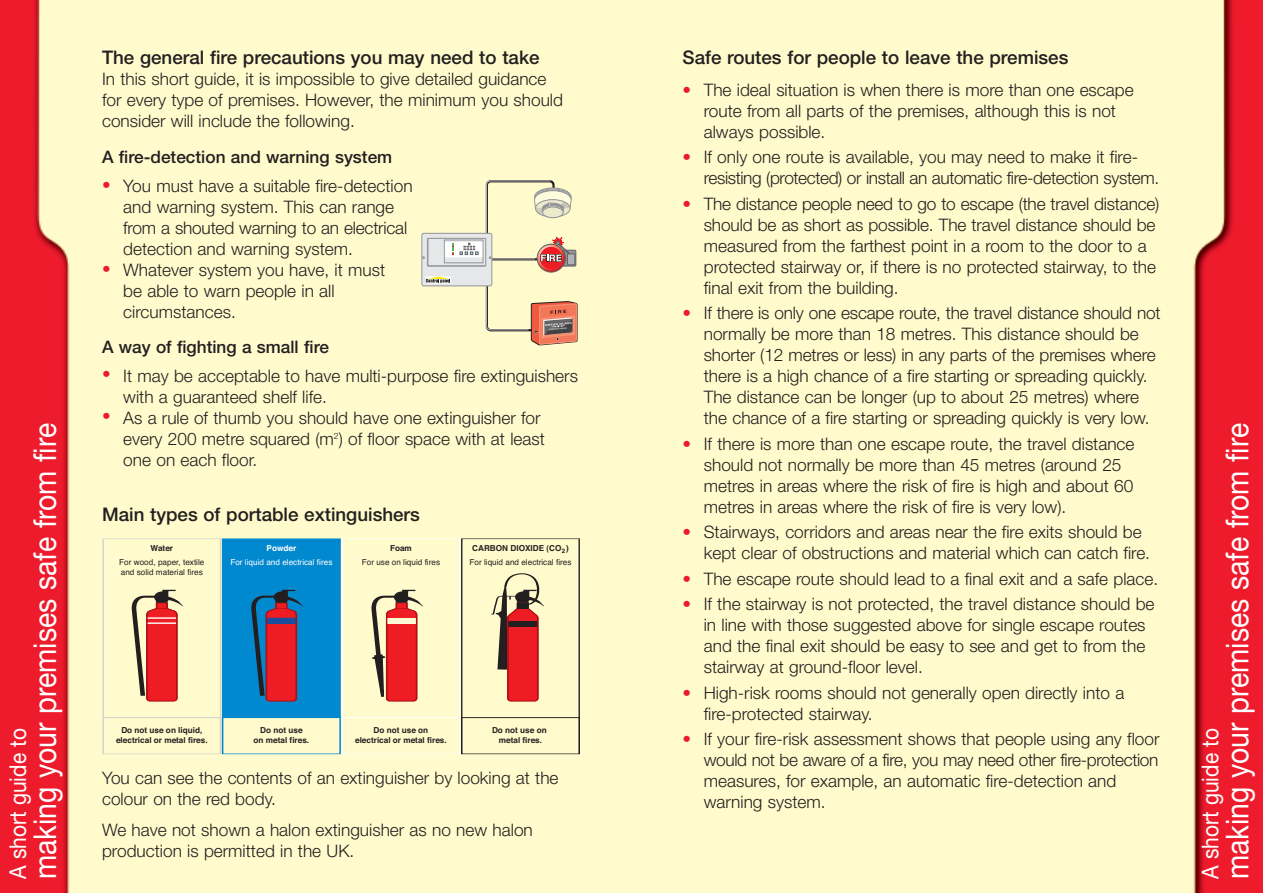
<style>
.page{position:relative;width:1263px;height:893px;background:#fff}
.page>*{position:absolute;margin:0;border:0;box-sizing:border-box;transform-origin:0 0}
.t1{font:31.5px "Helvetica Neue";color:#fff;scale:.9 1}
.t2{font:23.25px "Helvetica Neue";color:#fff;scale:.9 1}
.t3{font:500 18.75px "Helvetica Neue";color:#231f20}
.t4{font:300 17.25px/21px "Helvetica Neue";color:#231f20}
.t5{font:300 17.25px/21px "Helvetica Neue";letter-spacing:-.02em;color:#231f20}
.t6{font:500 17.25px "Helvetica Neue";color:#231f20}
.t7{font:700 8.25px/9.9px "Helvetica";color:#231f20;text-align:center}
.t8{font:8.25px/9.9px "Helvetica";color:#231f20}
.t9{font:8.25px "Helvetica";color:#fff}
.t10{font:700 8.25px "Helvetica";color:#fff}
.s1{color:#ee1b2c}
</style>
<div class="page">
<img style="left:0;top:0;width:1263px;height:893px">
<div style="left:103px;top:539px;width:118px;height:179px;border:1px solid #d1d2d4"></div>
<div style="left:103px;top:717px;width:118px;height:37px;border:1px solid #d1d2d4"></div>
<div style="left:223px;top:539px;width:117px;height:179px;background:#0089cf"></div>
<div style="left:222px;top:539px;width:118px;height:179px;border:1px solid #0089cf"></div>
<div style="left:222px;top:717px;width:119px;height:37px;border:1px solid #0089cf"></div>
<div style="left:342px;top:539px;width:118px;height:179px;border:1px solid #fff"></div>
<div style="left:342px;top:717px;width:118px;height:37px;border:1px solid #fff"></div>
<div style="left:461px;top:539px;width:118px;height:179px;border:1px solid #231f20"></div>
<div style="left:461px;top:717px;width:119px;height:37px;border:1px solid #231f20"></div>
<svg style="left:130px;top:590px;width:53px;height:111px;background:#d97364"></svg>
<svg style="left:251px;top:590px;width:52px;height:111px"></svg>
<svg style="left:369px;top:590px;width:54px;height:111px;background:#d77767"></svg>
<svg style="left:489px;top:573px;width:55px;height:128px;background:#d2826f"></svg>
<div style="left:517px;top:603px;width:11px;height:5px;background:#231f20"></div>
<div style="left:517px;top:602px;width:11px;height:7px;border:1px solid #231f20"></div>
<div style="left:422px;top:233px;width:70px;height:53px;background:#e6e7e9;border-radius:2px"></div>
<div style="left:422px;top:233px;width:70px;height:53px;border:1px solid #939598;border-radius:2px"></div>
<svg style="left:425px;top:276px;width:26px;height:7px"></svg>
<div style="left:427px;top:238px;width:58px;height:28px;border:1px solid #939598"></div>
<div style="left:428px;top:238px;width:58px;height:28px;background:#e6e7e9"></div>
<div style="left:428px;top:238px;width:58px;height:28px;border:1px solid #939598"></div>
<div style="left:444px;top:242px;width:39px;height:15px;background:#fff"></div>
<div style="left:444px;top:242px;width:39px;height:15px;border:1px solid #fff"></div>
<svg style="left:460px;top:243px;width:18px;height:12px"></svg>
<svg style="left:452px;top:243px;width:2px;height:12px"></svg>
<svg style="left:426px;top:276px;width:24px;height:7px"></svg>
<div style="left:444px;top:240px;width:39px;height:23px;border:1px solid #939598"></div>
<svg style="left:486px;top:181px;width:91px;height:164px;background:#ead6b2"></svg>
<div style="left:542px;top:207px;width:21px;height:11px;background:#edeace;border-radius:50%"></div>
<div style="left:542px;top:207px;width:21px;height:11px;border:1px solid #939598;border-radius:50%"></div>
<h1 class="t1" style="left:34px;top:879px;width:508px;rotate:-90deg">making your premises safe from fire</h1>
<h2 class="t2" style="left:10px;top:879px;width:169px;rotate:-90deg">A short guide to</h2>
<p class="t3" style="left:102px;top:51px;width:439px">The general fire precautions you may need to take</p>
<p class="t4" style="left:102px;top:70px;width:462px">In this short guide, it is impossible to give detailed guidance for every type of premises. However, the minimum you should consider will include the following.</p>
<p class="t6" style="left:102px;top:151px;width:292px">A fire-detection and warning system</p>
<p class="t4" style="left:123px;top:177px;width:291px;text-indent:-21px"><span class="s1">•</span> You must have a suitable fire-detection and warning system. This can range from a shouted warning to an electrical detection and warning system.</p>
<p class="t4" style="left:123px;top:261px;width:263px;text-indent:-21px"><span class="s1">•</span> Whatever system you have, it must be able to warn people in all circumstances.</p>
<p class="t6" style="left:102px;top:340px;width:228px">A way of fighting a small fire</p>
<p class="t4" style="left:123px;top:367px;width:456px;text-indent:-21px"><span class="s1">•</span> It may be acceptable to have multi-purpose fire extinguishers with a guaranteed shelf life.</p>
<p class="t4" style="left:123px;top:409px;width:423px;text-indent:-21px"><span class="s1">•</span> As a rule of thumb you should have one extinguisher for every 200 metre squared (m<sup>2</sup>) of floor space with at least one on each floor.</p>
<p class="t3" style="left:102px;top:508px;width:319px">Main types of portable extinguishers</p>
<p class="t7" style="left:151px;top:544px;width:24px">Water</p>
<p class="t10" style="left:267px;top:543px;width:31px">Powder</p>
<p class="t7" style="left:390px;top:544px;width:23px">Foam</p>
<p class="t7" style="left:472px;top:544px;width:98px">CARBON DIOXIDE (CO )</p>
<p class="t8" style="left:125px;top:557px;width:79px;text-indent:-6px">For wood paper, textil nd soli materia res</p>
<p class="t9" style="left:235px;top:556px;width:99px">or liquid and electrical fires</p>
<p class="t8" style="left:362px;top:557px;width:80px">Fo use on liquid fires</p>
<p class="t8" style="left:469px;top:557px;width:104px">Fo liquid and electrical fires</p>
<p class="t7" style="left:121px;top:726px;width:83px;text-align:left">D not use on liquid, lectrica</p>
<p class="t7" style="left:164px;top:735px;width:45px">meta ires.</p>
<p class="t7" style="left:254px;top:726px;width:57px">D not use<br>on metal fires.</p>
<p class="t7" style="left:360px;top:726px;width:89px">Do not use on lectrical or meta ires.</p>
<p class="t7" style="left:492px;top:726px;width:56px">Do no use on meta ires.</p>
<p class="t4" style="left:102px;top:769px;width:458px">You can see the contents of an extinguisher by looking at the colour on the red body.</p>
<p class="t4" style="left:102px;top:821px;width:432px">We have not shown a halon extinguisher as no new halon production is permitted in the UK.</p>
<p class="t3" style="left:682px;top:51px;width:387px">Safe routes for people to leave the premises</p>
<p class="t4" style="left:704px;top:81px;width:431px;text-indent:-21px"><span class="s1">•</span> The ideal situation is when there is more than one escape route from all parts of the premises, although this is not always possible.</p>
<p class="t5" style="left:704px;top:148px;width:457px;text-indent:-21px"><span class="s1">•</span> If only one route is available, you may need to make it fire&shy;resisting (protected) or install an automatic fire-detection system.</p>
<p class="t4" style="left:704px;top:195px;width:457px;text-indent:-21px"><span class="s1">•</span> The distance people need to go to escape (the travel distance) should be as short as possible. The travel distance should be measured from the farthest point in a room to the door to a protected stairway or, if there is no protected stairway, to the final exit from the building.</p>
<p class="t4" style="left:704px;top:304px;width:458px;text-indent:-21px"><span class="s1">•</span> If there is only one escape route, the travel distance should not normally be more than 18 metres. This distance should be shorter (12 metres or less) in any parts of the premises where there is a high chance of a fire starting or spreading quickly.<br>The distance can be longer (up to about 25 metres) where the chance of a fire starting or spreading quickly is very low.</p>
<p class="t4" style="left:704px;top:435px;width:432px;text-indent:-21px"><span class="s1">•</span> If there is more than one escape route, the travel distance should not normally be more than 45 metres (around 25 metres in areas where the risk of fire is high and about 60 metres in areas where the risk of fire is very low).</p>
<p class="t4" style="left:704px;top:523px;width:448px;text-indent:-21px"><span class="s1">•</span> Stairways, corridors and areas near the fire exits should be kept clear of obstructions and material which can catch fire.</p>
<p class="t4" style="left:682px;top:570px;width:477px"><span class="s1">•</span> The escape route should lead to a final exit and a safe place.</p>
<p class="t4" style="left:704px;top:595px;width:452px;text-indent:-21px"><span class="s1">•</span> If the stairway is not protected, the travel distance should be in line with those suggested above for single escape routes and the final exit should be easy to see and get to from the stairway at ground-floor level.</p>
<p class="t4" style="left:704px;top:684px;width:422px;text-indent:-21px"><span class="s1">•</span> High-risk rooms should not generally open directly into a fire-protected stairway.</p>
<p class="t4" style="left:704px;top:730px;width:457px;text-indent:-21px"><span class="s1">•</span> If your fire-risk assessment shows that people using any floor would not be aware of a fire, you may need other fire-protection measures, for example, an automatic fire-detection and warning system.</p>
<h1 class="t1" style="left:1226px;top:879px;width:508px;rotate:-90deg">making your premises safe from fire</h1>
<h2 class="t2" style="left:1202px;top:879px;width:169px;rotate:-90deg">A short guide to</h2>
</div>
